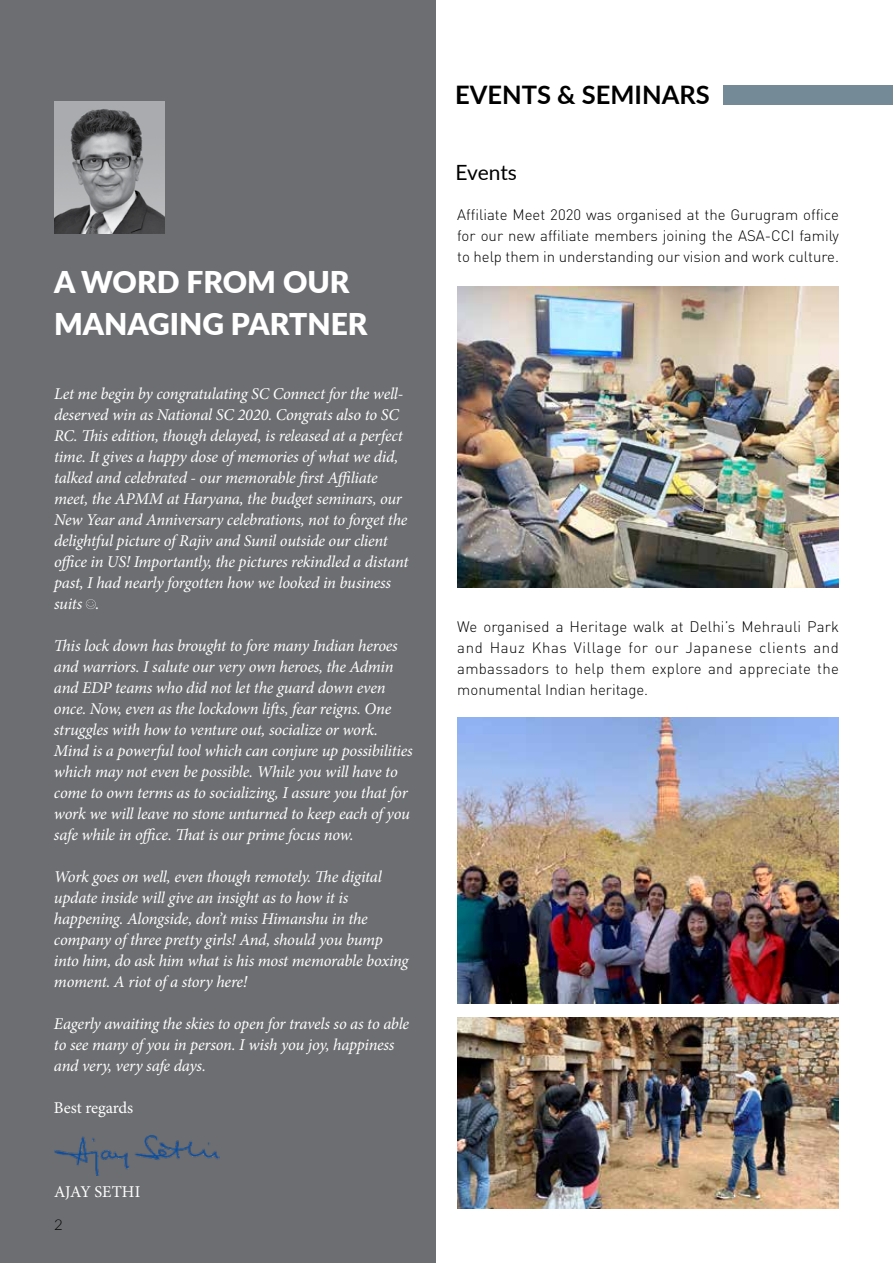
<style>
.page{position:relative;width:893px;height:1263px;background:#fff}
.page>*{position:absolute;margin:0;border:0;box-sizing:border-box;transform-origin:0 0}
.t1{font:900 30px/42px "Lato";color:#fff}
.t2{font:700 25.5px "Lato";color:#000}
.t3{font:21px "Lato";letter-spacing:-.005em;color:#000}
.t4{font:italic 16.5px/21px "Minion Pro";letter-spacing:-.015em;color:#fff}
.t5{font:16.5px "Minion Pro";letter-spacing:-.005em;color:#fff}
.t6{font:300 15px/21px "DIN Pro";color:#000;text-align:justify}
.t7{font:300 15px "Lato";color:#000}
</style>
<div class="page">
<div style="left:0;top:0;width:436px;height:1263px;background:#6d6e71"></div>
<svg style="left:86px;top:599px;width:10px;height:10px"></svg>
<img style="left:54px;top:1135px;width:165px;height:41px">
<img style="left:54px;top:101px;width:110px;height:133px">
<div style="left:723px;top:85px;width:170px;height:19px;background:#748a96"></div>
<img style="left:457px;top:287px;width:382px;height:301px">
<img style="left:457px;top:718px;width:382px;height:286px">
<img style="left:457px;top:1018px;width:382px;height:191px">
<h1 class="t1" style="left:54px;top:259px;width:315px">A WORD FROM OUR<br>MANAGING PARTNER</h1>
<p class="t4" style="left:54px;top:383px;width:356px">Let me begin by congratulating SC Connect for the well&shy;deserved win as National SC 2020. Congrats also to SC RC. This edition, though delayed, is released at a perfect time. It gives a happy dose of memories of what we did, talked and celebrated - our memorable first Affiliate meet, the APMM at Haryana, the budget seminars, our New Year and Anniversary celebrations, not to forget the delightful picture of Rajiv and Sunil outside our client office in US! Importantly, the pictures rekindled a distant past, I had nearly forgotten how we looked in business suits .</p>
<p class="t4" style="left:54px;top:635px;width:360px">This lock down has brought to fore many Indian heroes and warriors. I salute our very own heroes, the Admin and EDP teams who did not let the guard down even once. Now, even as the lockdown lifts, fear reigns. One struggles with how to venture out, socialize or work.<br>Mind is a powerful tool which can conjure up possibilities which may not even be possible. While you will have to come to own terms as to socializing, I assure you that for work we will leave no stone unturned to keep each of you safe while in office. That is our prime focus now.</p>
<p class="t4" style="left:54px;top:866px;width:356px">Work goes on well, even though remotely. The digital update inside will give an insight as to how it is happening. Alongside, don’t miss Himanshu in the company of three pretty girls! And, should you bump into him, do ask him what is his most memorable boxing moment. A riot of a story here!</p>
<p class="t4" style="left:54px;top:1013px;width:357px">Eagerly awaiting the skies to open for travels so as to able to see many of you in person. I wish you joy, happiness and very, very safe days.</p>
<p class="t5" style="left:54px;top:1097px;width:81px">Best regards</p>
<p class="t5" style="left:54px;top:1181px;width:88px">AJAY SETHI</p>
<p class="t7" style="left:54px;top:1214px;width:10px">2</p>
<h2 class="t2" style="left:455px;top:76px;width:256px">EVENTS &amp; SEMINARS</h2>
<p class="t3" style="left:455px;top:158px;width:63px">Events</p>
<p class="t6" style="left:457px;top:203px;width:383px">Affiliate Meet 2020 was organised at the Gurugram office for our new affiliate members joining the ASA-CCI family to help them in understanding our vision and work culture.</p>
<p class="t6" style="left:457px;top:615px;width:383px">We organised a Heritage walk at Delhi’s Mehrauli Park and Hauz Khas Village for our Japanese clients and ambassadors to help them explore and appreciate the monumental Indian heritage.</p>
</div>
